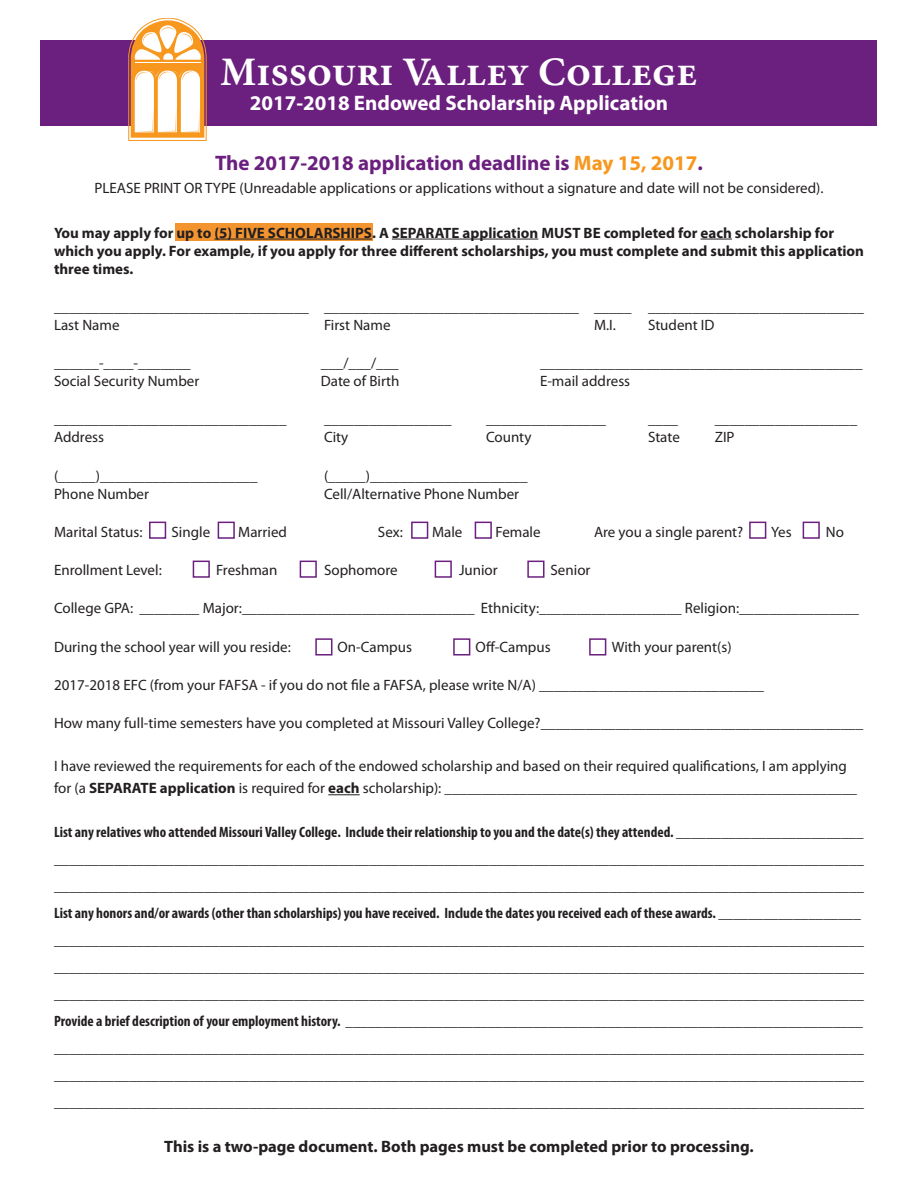
<style>
.page{position:relative;width:918px;height:1188px;background:#fff}
.page>*{position:absolute;margin:0;border:0;box-sizing:border-box;transform-origin:0 0}
.t1{font:700 40.5px "Minion Pro";color:#fff}
.t2{font:700 21px "Myriad Pro";color:#6b1f7e}
.t3{font:700 21px "Myriad Pro";color:#fff}
.t4{font:700 16.5px "Myriad Pro";color:#231f20}
.t5{font:15px/18px "Myriad Pro";color:#231f20}
.t6{font:700 condensed 15px "Myriad Pro";color:#231f20}
.t7{font:700 15px/18px "Myriad Pro";color:#231f20}
.s1{color:#f7971d}
.s2{font-weight:700}
.s3{font-weight:400;font-stretch:normal}
.s4{font-weight:700;font-stretch:condensed}
</style>
<div class="page">
<div style="left:176px;top:224px;width:197px;height:17px;background:#f3942f"></div>
<hr style="left:214px;top:239px;width:158px;height:1px;background:#231f20">
<hr style="left:392px;top:239px;width:146px;height:1px;background:#231f20">
<hr style="left:701px;top:239px;width:31px;height:1px;background:#231f20">
<hr style="left:328px;top:794px;width:32px;height:1px;background:#231f20">
<div style="left:40px;top:40px;width:838px;height:86px;background:#6b1f7e"></div>
<svg style="left:129px;top:18px;width:77px;height:123px"></svg>
<div style="left:193px;top:561px;width:17px;height:17px;border:2px solid #6b1f7e"></div>
<div style="left:315px;top:638px;width:17px;height:18px;border:2px solid #6b1f7e"></div>
<div style="left:453px;top:638px;width:17px;height:18px;border:2px solid #6b1f7e"></div>
<div style="left:589px;top:638px;width:17px;height:18px;border:2px solid #6b1f7e"></div>
<div style="left:300px;top:561px;width:17px;height:17px;border:2px solid #6b1f7e"></div>
<div style="left:435px;top:561px;width:17px;height:17px;border:2px solid #6b1f7e"></div>
<div style="left:527px;top:561px;width:18px;height:17px;border:2px solid #6b1f7e"></div>
<div style="left:149px;top:522px;width:17px;height:17px;border:2px solid #6b1f7e"></div>
<div style="left:218px;top:522px;width:17px;height:17px;border:2px solid #6b1f7e"></div>
<div style="left:411px;top:522px;width:17px;height:17px;border:2px solid #6b1f7e"></div>
<div style="left:475px;top:522px;width:17px;height:17px;border:2px solid #6b1f7e"></div>
<div style="left:749px;top:522px;width:17px;height:17px;border:2px solid #6b1f7e"></div>
<div style="left:803px;top:522px;width:17px;height:17px;border:2px solid #6b1f7e"></div>
<p class="t1" style="left:221px;top:43px;width:478px">Missouri Valley College</p>
<p class="t3" style="left:250px;top:89px;width:420px">2017-2018 Endowed Scholarship Application</p>
<p class="t2" style="left:215px;top:149px;width:489px">The 2017-2018 application deadline is <span class="s1">May 15, 2017</span>.</p>
<p class="t5" style="left:94px;top:178px;width:731px">PLEASE PRINT OR TYPE (Unreadable applications or applications without a signature and date will not be considered).</p>
<p class="t7" style="left:54px;top:223px;width:812px">You may apply for up to (5) FIVE SCHOLARSHIPS. A SEPARATE application MUST BE completed for each scholarship for which you apply. For example, if you apply for three different scholarships, you must complete and submit this application three times.</p>
<p class="t5" style="left:54px;top:298px;width:811px">__________________________________ __________________________________ _____ _____________________________<br>Last Name</p>
<p class="t5" style="left:324px;top:316px;width:68px">First Name</p>
<p class="t5" style="left:594px;top:316px;width:23px">M.I.</p>
<p class="t5" style="left:648px;top:316px;width:68px">Student ID</p>
<p class="t5" style="left:54px;top:354px;width:138px">______-____-_______</p>
<p class="t5" style="left:321px;top:354px;width:79px">___/___/___</p>
<p class="t5" style="left:540px;top:354px;width:324px">___________________________________________</p>
<p class="t5" style="left:54px;top:372px;width:147px">Social Security Number</p>
<p class="t5" style="left:321px;top:372px;width:80px">Date of Birth</p>
<p class="t5" style="left:540px;top:372px;width:92px">E-mail address</p>
<p class="t5" style="left:54px;top:410px;width:234px">_______________________________</p>
<p class="t5" style="left:324px;top:410px;width:129px">_________________</p>
<p class="t5" style="left:486px;top:410px;width:121px">________________</p>
<p class="t5" style="left:648px;top:410px;width:31px">____</p>
<p class="t5" style="left:715px;top:410px;width:144px">___________________</p>
<p class="t5" style="left:54px;top:428px;width:52px">Address</p>
<p class="t5" style="left:324px;top:428px;width:26px">City</p>
<p class="t5" style="left:486px;top:428px;width:47px">County</p>
<p class="t5" style="left:648px;top:428px;width:33px">State</p>
<p class="t5" style="left:715px;top:428px;width:21px">ZIP</p>
<p class="t5" style="left:54px;top:466px;width:205px">(_____)_____________________</p>
<p class="t5" style="left:324px;top:466px;width:205px">(_____)_____________________</p>
<p class="t5" style="left:54px;top:484px;width:97px">Phone Number</p>
<p class="t5" style="left:324px;top:484px;width:197px">Cell/Alternative Phone Number</p>
<p class="t5" style="left:54px;top:523px;width:90px">Marital Status:</p>
<p class="t5" style="left:172px;top:523px;width:40px">Single</p>
<p class="t5" style="left:238px;top:523px;width:50px">Married</p>
<p class="t5" style="left:378px;top:523px;width:27px">Sex:</p>
<p class="t5" style="left:432px;top:523px;width:32px">Male</p>
<p class="t5" style="left:496px;top:523px;width:47px">Female</p>
<p class="t5" style="left:594px;top:523px;width:151px">Are you a single parent?</p>
<p class="t5" style="left:771px;top:523px;width:22px">Yes</p>
<p class="t5" style="left:826px;top:523px;width:20px">No</p>
<p class="t5" style="left:54px;top:561px;width:109px">Enrollment Level:</p>
<p class="t5" style="left:216px;top:561px;width:63px">Freshman</p>
<p class="t5" style="left:324px;top:561px;width:75px">Sophomore</p>
<p class="t5" style="left:459px;top:561px;width:40px">Junior</p>
<p class="t5" style="left:550px;top:561px;width:41px">Senior</p>
<p class="t5" style="left:54px;top:599px;width:807px">College GPA: ________ Major:_______________________________ Ethnicity:___________________ Religion:________________</p>
<p class="t5" style="left:54px;top:637px;width:238px">During the school year will you reside:</p>
<p class="t5" style="left:338px;top:637px;width:76px">On-Campus</p>
<p class="t5" style="left:476px;top:637px;width:77px">Off-Campus</p>
<p class="t5" style="left:612px;top:637px;width:121px">With your parent(s)</p>
<p class="t5" style="left:54px;top:676px;width:712px">2017-2018 EFC (from your FAFSA - if you do not file a FAFSA, please write N/A) ______________________________</p>
<p class="t5" style="left:54px;top:714px;width:811px">How many full-time semesters have you completed at Missouri Valley College?___________________________________________</p>
<p class="t5" style="left:54px;top:754px;width:805px;line-height:22.5px">I have reviewed the requirements for each of the endowed scholarship and based on their required qualifications, I am applying for (a <span class="s2">SEPARATE application</span> is required for <span class="s2">each</span> scholarship): _______________________________________________________</p>
<p class="t6" style="left:54px;top:822px;width:811px">List any relatives who attended Missouri Valley College. Include their relationship to you and the date(s) they attended. <span class="s3">_________________________</span></p>
<p class="t5" style="left:54px;top:850px;width:811px">____________________________________________________________________________________________________________</p>
<p class="t5" style="left:54px;top:877px;width:811px">____________________________________________________________________________________________________________</p>
<p class="t6" style="left:54px;top:903px;width:808px">List any honors and/or awards (other than scholarships) you have received. Include the dates you received each of these awards. <span class="s3">___________________</span></p>
<p class="t5" style="left:54px;top:931px;width:811px">____________________________________________________________________________________________________________</p>
<p class="t5" style="left:54px;top:958px;width:811px">____________________________________________________________________________________________________________</p>
<p class="t5" style="left:54px;top:985px;width:811px">____________________________________________________________________________________________________________</p>
<p class="t5" style="left:54px;top:1012px;width:811px"><span class="s4">Provide a brief description of your employment history.</span> _____________________________________________________________________</p>
<p class="t5" style="left:54px;top:1039px;width:811px">____________________________________________________________________________________________________________</p>
<p class="t5" style="left:54px;top:1066px;width:811px">____________________________________________________________________________________________________________</p>
<p class="t5" style="left:54px;top:1093px;width:811px">____________________________________________________________________________________________________________</p>
<p class="t4" style="left:164px;top:1136px;width:591px">This is a two-page document. Both pages must be completed prior to processing.</p>
</div>
